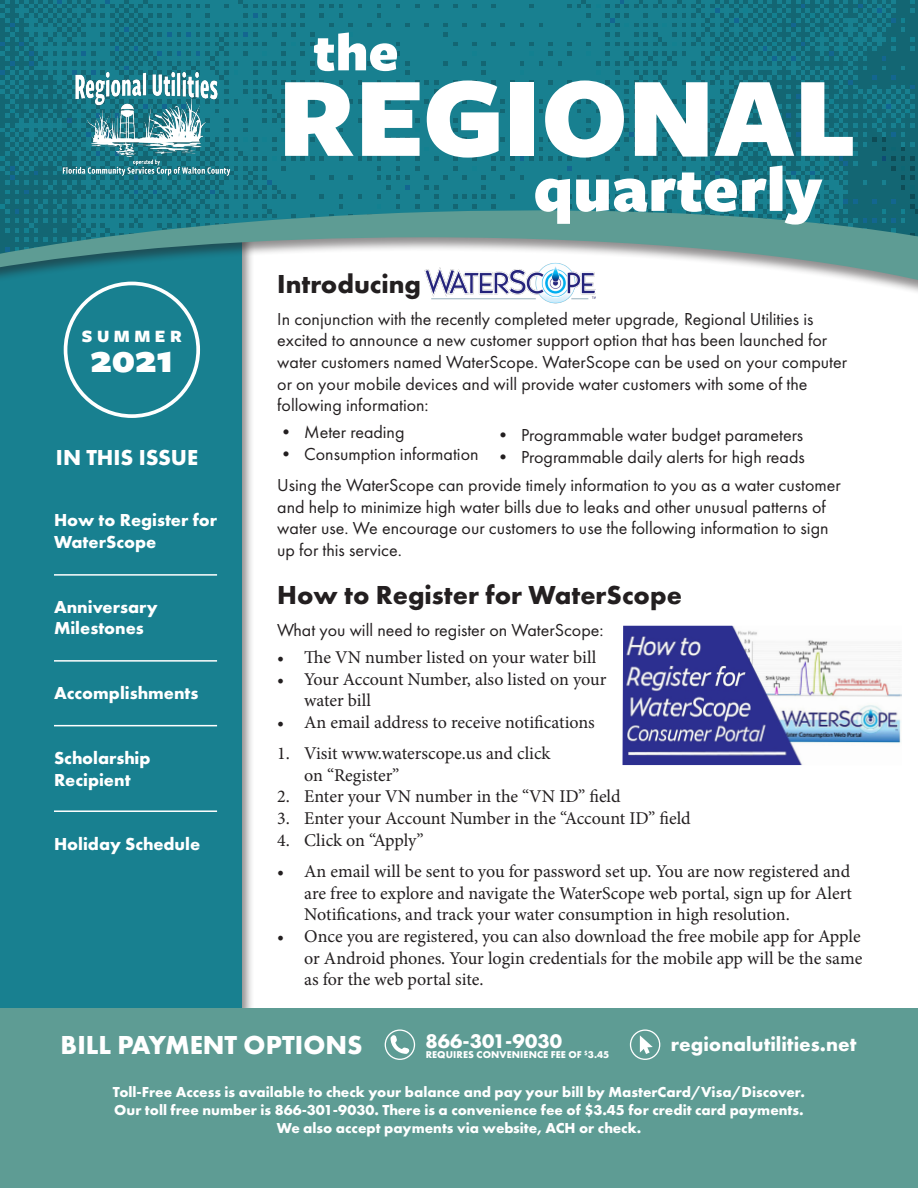
<style>
.page{position:relative;width:918px;height:1188px;background:#fff}
.page>*{position:absolute;margin:0;border:0;box-sizing:border-box;transform-origin:0 0}
.t1{font:900 117.75px "Freight Sans Pro";color:#fff}
.t2{font:900 67.05px "Freight Sans Pro";color:#fff}
.t3{font:900 55.95px "Freight Sans Pro";color:#fff}
.t4{font:900 40.95px "Freight Sans Pro";color:#fff}
.t5{font:700 27px "Futura PT";color:#231f20}
.t6{font:700 27px "Futura PT";color:#fff}
.t7{font:700 22.5px "Futura PT";color:#fff}
.t8{font:700 20.55px "Futura PT";color:#fff}
.t9{font:18px/21.6px "Futura PT";color:#231f20}
.t10{font:18px/21.6px "Minion Pro";letter-spacing:-.005em;color:#231f20}
.t11{font:700 18px/21.6px "Futura PT";color:#fff}
.t12{font:900 18px "Freight Sans Pro";letter-spacing:.25em;color:#fff}
.t13{font:700 15px "Futura PT";color:#fff}
.t14{font:700 10.2px "Futura PT";letter-spacing:.01em;color:#fff}
</style>
<div class="page">
<div style="left:0;top:167px;width:255px;height:855px;background:#231f20;opacity:.5"></div>
<div style="left:0;top:171px;width:242px;height:838px;background:#188090"></div>
<img style="left:0;top:0;width:918px;height:206px">
<div style="left:0;top:209px;width:918px;height:88px;background:#231f20;opacity:.5"></div>
<svg style="left:0;top:206px;width:918px;height:77px"></svg>
<img style="left:59px;top:65px;width:175px;height:118px">
<div style="left:0;top:1009px;width:918px;height:179px;background:#5e9c94"></div>
<svg style="left:640px;top:1035px;width:13px;height:19px"></svg>
<div style="left:630px;top:1029px;width:30px;height:31px;border:1px solid #fff;border-radius:50%"></div>
<svg style="left:391px;top:1035px;width:18px;height:19px"></svg>
<div style="left:385px;top:1029px;width:30px;height:31px;border:1px solid #fff;border-radius:50%"></div>
<div style="left:64px;top:282px;width:136px;height:136px;border:4px solid #fff;border-radius:50%"></div>
<hr style="left:54px;top:574px;width:163px;height:2px;background:#fff">
<hr style="left:54px;top:660px;width:163px;height:2px;background:#fff">
<hr style="left:54px;top:725px;width:163px;height:1px;background:#fff">
<hr style="left:54px;top:810px;width:163px;height:2px;background:#fff">
<img style="left:421px;top:257px;width:175px;height:47px">
<img style="left:623px;top:626px;width:279px;height:139px">
<p class="t3" style="left:313px;top:13px;width:87px">the</p>
<p class="t1" style="left:278px;top:35px;width:580px">REGIONAL</p>
<p class="t12" style="left:82px;top:323px;width:101px">SUMMER</p>
<p class="t4" style="left:91px;top:330px;width:84px">2021</p>
<p class="t7" style="left:56px;top:443px;width:144px">IN THIS ISSUE</p>
<p class="t11" style="left:54px;top:509px;width:165px">How to Register for<br>WaterScope</p>
<p class="t11" style="left:54px;top:596px;width:105px">Anniversary<br>Milestones</p>
<p class="t11" style="left:54px;top:682px;width:146px">Accomplishments</p>
<p class="t11" style="left:54px;top:747px;width:98px">Scholarship</p>
<p class="t11" style="left:54px;top:768px;width:78px">Recipient</p>
<p class="t11" style="left:54px;top:833px;width:148px">Holiday Schedule</p>
<p class="t2" style="left:533px;top:142px;width:290px">quarterly</p>
<p class="t5" style="left:277px;top:267px;width:145px">Introducing</p>
<p class="t9" style="left:277px;top:308px;width:571px">In conjunction with the recently completed meter upgrade, Regional Utilities is excited to announce a new customer support option that has been launched for water customers named WaterScope. WaterScope can be used on your computer or on your mobile devices and will provide water customers with some of the following information:</p>
<p class="t9" style="left:277px;top:421px;width:129px">• Meter reading</p>
<p class="t9" style="left:277px;top:443px;width:203px">• Consumption information</p>
<p class="t9" style="left:277px;top:474px;width:565px">Using the WaterScope can provide timely information to you as a water customer and help to minimize high water bills due to leaks and other unusual patterns of water use. We encourage our customers to use the following information to sign</p>
<p class="t9" style="left:277px;top:539px;width:126px">up for this service.</p>
<p class="t5" style="left:277px;top:578px;width:406px">How to Register for WaterScope</p>
<p class="t9" style="left:277px;top:619px;width:328px">What you will need to register on WaterScope:</p>
<p class="t10" style="left:277px;top:646px;width:320px">• The VN number listed on your water bill</p>
<p class="t10" style="left:304px;top:668px;width:304px;text-indent:-27px">• Your Account Number, also listed on your water bill</p>
<p class="t10" style="left:277px;top:711px;width:319px">• An email address to receive notifications</p>
<p class="t10" style="left:304px;top:743px;width:248px;text-indent:-27px">1. Visit www.waterscope.us and click on “Register”</p>
<p class="t10" style="left:277px;top:786px;width:345px">2. Enter your VN number in the “VN ID” field</p>
<p class="t10" style="left:277px;top:808px;width:415px">3. Enter your Account Number in the “Account ID” field</p>
<p class="t10" style="left:277px;top:829px;width:148px">4. Click on “Apply”</p>
<p class="t10" style="left:304px;top:861px;width:549px;text-align:justify;text-indent:-27px">• An email will be sent to you for password set up. You are now registered and are free to explore and navigate the WaterScope web portal, sign up for Alert Notifications, and track your water consumption in high resolution.</p>
<p class="t10" style="left:304px;top:925px;width:560px;text-align:justify;text-indent:-27px">• Once you are registered, you can also download the free mobile app for Apple or Android phones. Your login credentials for the mobile app will be the same as for the web portal site.</p>
<p class="t9" style="left:494px;top:424px;width:311px">• Programmable water budget parameters</p>
<p class="t9" style="left:494px;top:446px;width:312px">• Programmable daily alerts for high reads</p>
<p class="t6" style="left:61px;top:1028px;width:303px">BILL PAYMENT OPTIONS</p>
<p class="t8" style="left:426px;top:1027px;width:138px">866-301-9030</p>
<p class="t8" style="left:671px;top:1031px;width:187px">regionalutilities.net</p>
<p class="t14" style="left:426px;top:1048px;width:185px">REQUIRES CONVENIENCE FEE OF <sup>$</sup>3.45</p>
<p class="t13" style="left:113px;top:1082px;width:694px">Toll-Free Access is available to check your balance and pay your bill by MasterCard/Visa/Discover.</p>
<p class="t13" style="left:114px;top:1100px;width:691px">Our toll free number is 866-301-9030. There is a convenience fee of $3.45 for credit card payments.</p>
<p class="t13" style="left:277px;top:1118px;width:366px">We also accept payments via website, ACH or check.</p>
</div>
